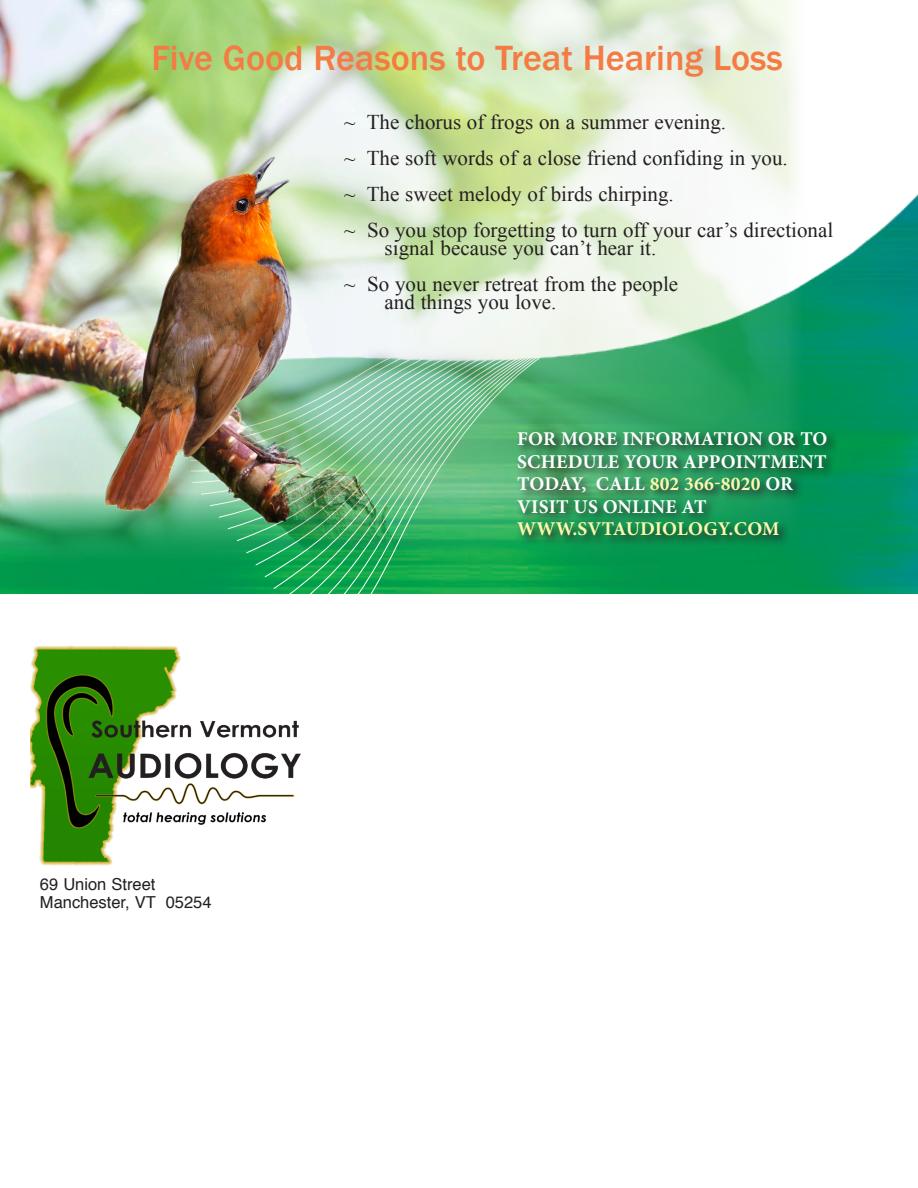
<style>
.page{position:relative;width:918px;height:1188px;background:#fff}
.page>*{position:absolute;margin:0;border:0;box-sizing:border-box;transform-origin:0 0}
.t1{font:500 36px "Franklin Gothic";color:#f47b44}
.t2{font:21px/18px "Times New Roman";color:#231f20}
.t3{font:700 19.5px/22.5px "Minion Pro";letter-spacing:.01em;color:#fff;text-align:justify}
.t4{font:700 19.5px "Minion Pro";letter-spacing:.01em;color:#fff8ae}
.t5{font:16.5px "Helvetica";color:#231f20}
.s1{color:#fff8ae}
</style>
<div class="page">
<img style="left:0;top:194px;width:918px;height:399px">
<svg style="left:189px;top:580px;width:357px;height:14px;background:#0fa550"></svg>
<svg style="left:825px;top:429px;width:14px;height:119px;background:#018f55"></svg>
<img style="left:30px;top:645px;width:270px;height:220px">
<img style="left:0;top:0;width:825px;height:580px">
<p class="t1" style="left:151px;top:36px;width:633px">Five Good Reasons to Treat Hearing Loss</p>
<p class="t2" style="left:344px;top:113px;width:383px">~ The chorus of frogs on a summer evening.</p>
<p class="t2" style="left:344px;top:149px;width:445px">~ The soft words of a close friend confiding in you.</p>
<p class="t2" style="left:344px;top:185px;width:331px">~ The sweet melody of birds chirping.</p>
<p class="t2" style="left:385px;top:221px;width:450px;text-indent:-40px">~ So you stop forgetting to turn off your car’s directional signal because you can’t hear it.</p>
<p class="t2" style="left:344px;top:275px;width:335px">~ So you never retreat from the people</p>
<p class="t2" style="left:385px;top:293px;width:173px">and things you love.</p>
<p class="t5" style="left:40px;top:871px;width:117px">69 Union Street</p>
<p class="t5" style="left:40px;top:889px;width:173px">Manchester, VT 05254</p>
<p class="t3" style="left:517px;top:428px;width:312px">FOR MORE INFORMATION OR TO SCHEDULE YOUR APPOINTMENT TODAY, CALL <span class="s1">802 366-8020</span> OR</p>
<p class="t3" style="left:517px;top:495px;width:191px">VISIT US ONLINE AT</p>
<p class="t4" style="left:517px;top:515px;width:264px">WWW.SVTAUDIOLOGY.COM</p>
</div>
